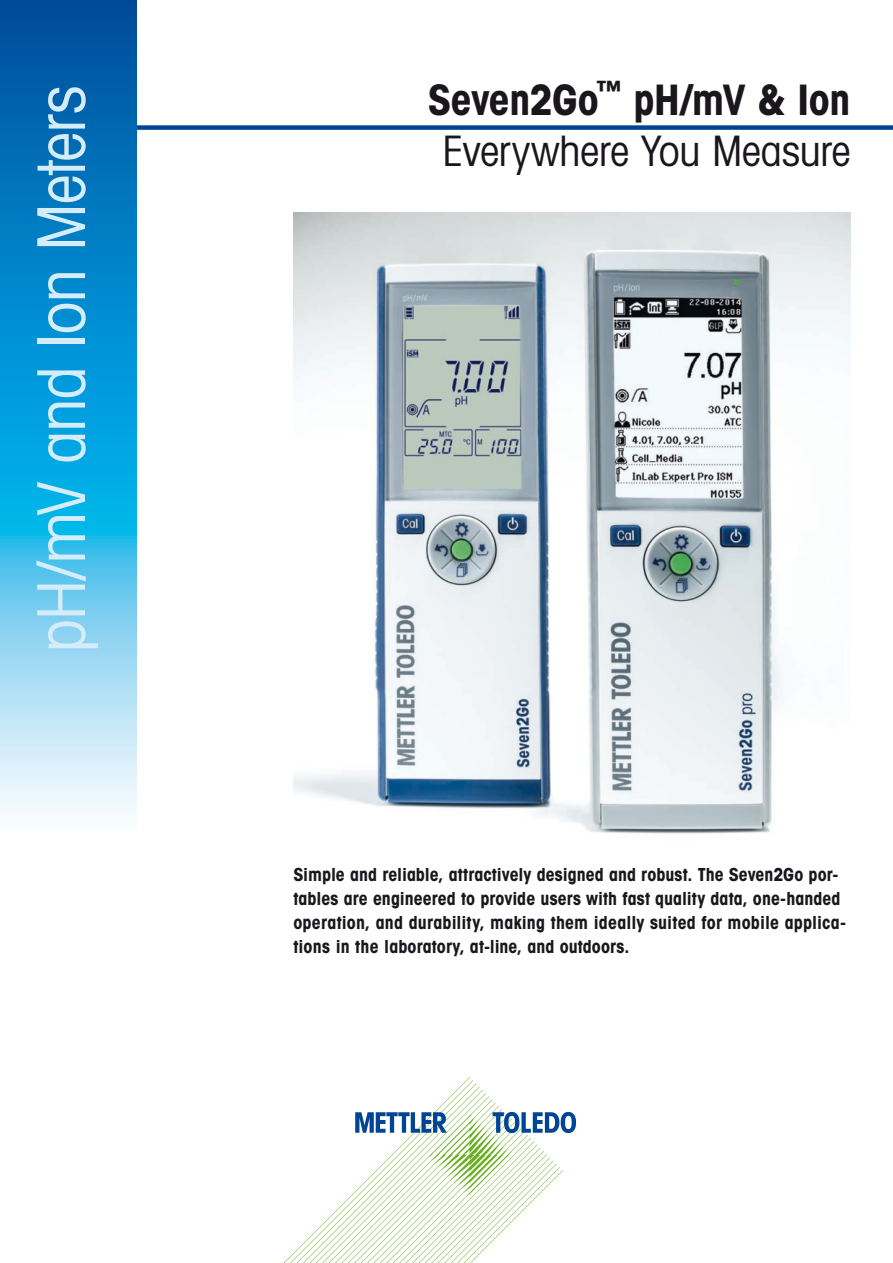
<style>
.page{position:relative;width:893px;height:1263px;background:#fff}
.page>*{position:absolute;margin:0;border:0;box-sizing:border-box;transform-origin:0 0}
.t1{font:66px "Avant Gardefor MT Bk";letter-spacing:-.015em;color:#d5edfa}
.t2{font:42px "Avant Gardefor MT Bk";letter-spacing:-.01em;color:#1a171c}
.t3{font:42px "Avant Gardefor MT Bd";letter-spacing:-.01em;color:#1a171c}
._9_Lead_12_16{font:18px/24px "Avant Gardefor MT Bd";letter-spacing:.005em;color:#1a171c}
</style>
<div class="page">
<div style="left:111px;top:125px;width:782px;height:5px;background:#004595"></div>
<svg style="left:283px;top:1077px;width:293px;height:186px"></svg>
<svg style="left:0;top:0;width:136px;height:813px;background:#36a1d6"></svg>
<img style="left:293px;top:213px;width:557px;height:621px">
<p class="t1" style="left:21px;top:652px;width:569px;rotate:-90deg">pH/mV and Ion Meters</p>
<p class="t3" style="left:428px;top:73px;width:424px">Seven2Go<sup>™</sup> pH/mV &amp; Ion</p>
<p class="t2" style="left:443px;top:125px;width:409px">Everywhere You Measure</p>
<p class="_9_Lead_12_16" style="left:293px;top:862px;width:554px">Simple and reliable, attractively designed and robust. The Seven2Go por&shy;tables are engineered to provide users with fast quality data, one-handed operation, and durability, making them ideally suited for mobile applica&shy;tions in the laboratory, at-line, and outdoors.</p>
</div>
